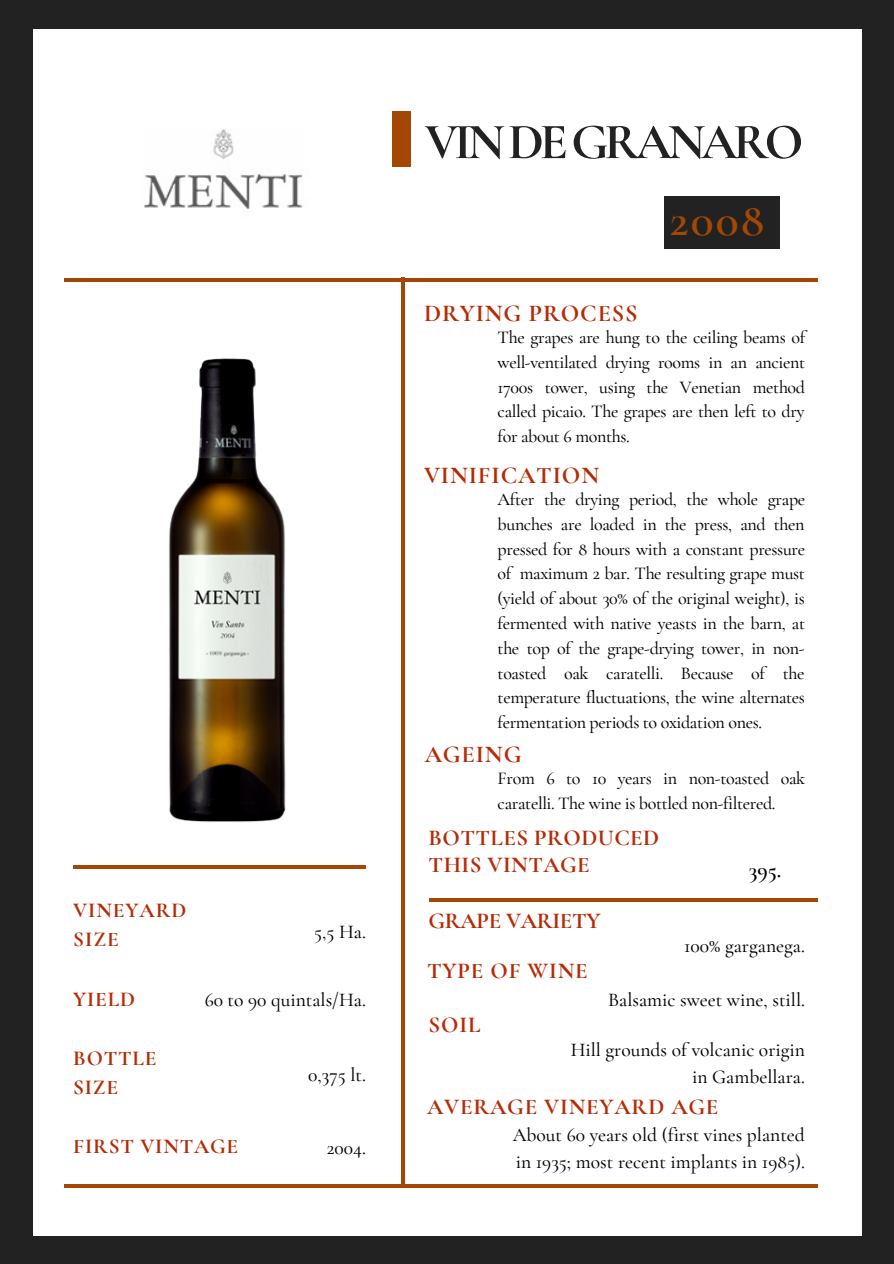
<style>
.page{position:relative;width:894px;height:1264px;background:#fff}
.page>*{position:absolute;margin:0;border:0;box-sizing:border-box;transform-origin:0 0}
.t1{font:700 51px "Cormorant Garamond";letter-spacing:-.085em;color:#222}
.t2{font:600 47.85px "Cormorant Garamond";color:#a44704}
.t3{font:700 24.3px "Cormorant Garamond";letter-spacing:.035em;color:#b62b05}
.t4{font:700 22.8px "Cormorant Garamond";letter-spacing:.02em;color:#b62b05}
.t5{font:700 22.8px "Cormorant Garamond";letter-spacing:-.015em;color:#b62b05}
.t6{font:600 22.2px "Cormorant Garamond";color:#000}
.t7{font:700 21.15px "Cormorant Garamond";letter-spacing:.035em;color:#b62b05}
.t8{font:500 19.5px/27px "Cormorant Garamond";color:#000;text-align:right}
.t9{font:500 18px/24.8px "Cormorant Garamond";letter-spacing:-.02em;color:#000;text-align:justify}
</style>
<div class="page">
<div style="left:0;top:0;width:893px;height:1263px;background:#222"></div>
<div style="left:33px;top:29px;width:827px;height:1206px;background:#fff"></div>
<div style="left:392px;top:111px;width:18px;height:56px;background:#a44704"></div>
<hr style="left:64px;top:278px;width:753px;height:3px;background:#a44704">
<hr style="left:64px;top:1184px;width:753px;height:3px;background:#a44704">
<hr style="left:401px;top:278px;width:4px;height:909px;background:#a44704">
<hr style="left:73px;top:865px;width:293px;height:4px;background:#a44704">
<hr style="left:429px;top:898px;width:388px;height:3px;background:#a44704">
<div style="left:664px;top:196px;width:115px;height:53px;background:#222"></div>
<img style="left:64px;top:281px;width:331px;height:541px">
<img style="left:144px;top:129px;width:159px;height:80px">
<p class="t7" style="left:73px;top:897px;width:115px">VINEYARD</p>
<p class="t7" style="left:73px;top:926px;width:47px">SIZE</p>
<p class="t7" style="left:73px;top:985px;width:63px">YIELD</p>
<p class="t7" style="left:73px;top:1045px;width:85px">BOTTLE</p>
<p class="t7" style="left:73px;top:1074px;width:46px">SIZE</p>
<p class="t8" style="left:314px;top:918px;width:53px">5,5 Ha.</p>
<p class="t8" style="left:205px;top:986px;width:163px">60 to 90 quintals/Ha.</p>
<p class="t8" style="left:308px;top:1061px;width:59px">0,375 lt.</p>
<p class="t7" style="left:73px;top:1133px;width:166px">FIRST VINTAGE</p>
<p class="t8" style="left:326px;top:1134px;width:41px">2004.</p>
<p class="t1" style="left:424px;top:111px;width:380px">VINDEGRANARO</p>
<p class="t2" style="left:669px;top:191px;width:96px">2008</p>
<p class="t3" style="left:424px;top:298px;width:215px">DRYING PROCESS</p>
<p class="t9" style="left:497px;top:325px;width:309px">The grapes are hung to the ceiling beams of well-ventilated drying rooms in an ancient 1700s tower, using the Venetian method called picaio. The grapes are then left to dry for about 6 months.</p>
<p class="t3" style="left:424px;top:460px;width:177px">VINIFICATION</p>
<p class="t9" style="left:497px;top:487px;width:309px">After the drying period, the whole grape bunches are loaded in the press, and then pressed for 8 hours with a constant pressure of maximum 2 bar. The resulting grape must (yield of about 30% of the original weight), is fermented with native yeasts in the barn, at the top of the grape-drying tower, in non&shy;toasted oak caratelli. Because of the temperature fluctuations, the wine alternates fermentation periods to oxidation ones.</p>
<p class="t9" style="left:497px;top:766px;width:309px">From 6 to 10 years in non-toasted oak caratelli. The wine is bottled non-filtered.</p>
<p class="t3" style="left:424px;top:739px;width:98px">AGEING</p>
<p class="t4" style="left:428px;top:823px;width:232px">BOTTLES PRODUCED</p>
<p class="t4" style="left:428px;top:851px;width:163px">THIS VINTAGE</p>
<p class="t5" style="left:428px;top:906px;width:173px">GRAPE VARIETY</p>
<p class="t4" style="left:427px;top:956px;width:162px">TYPE OF WINE</p>
<p class="t6" style="left:748px;top:856px;width:34px">395.</p>
<p class="t8" style="left:684px;top:932px;width:122px">100% garganega.</p>
<p class="t4" style="left:428px;top:1011px;width:53px">SOIL</p>
<p class="t8" style="left:608px;top:986px;width:198px">Balsamic sweet wine, still.</p>
<p class="t8" style="left:570px;top:1036px;width:236px">Hill grounds of volcanic origin in Gambellara.</p>
<p class="t4" style="left:427px;top:1092px;width:293px">AVERAGE VINEYARD AGE</p>
<p class="t8" style="left:512px;top:1120px;width:293px;text-align:left">About 60 years old (first vines planted in 1935; most recent implants in 1985).</p>
</div>
